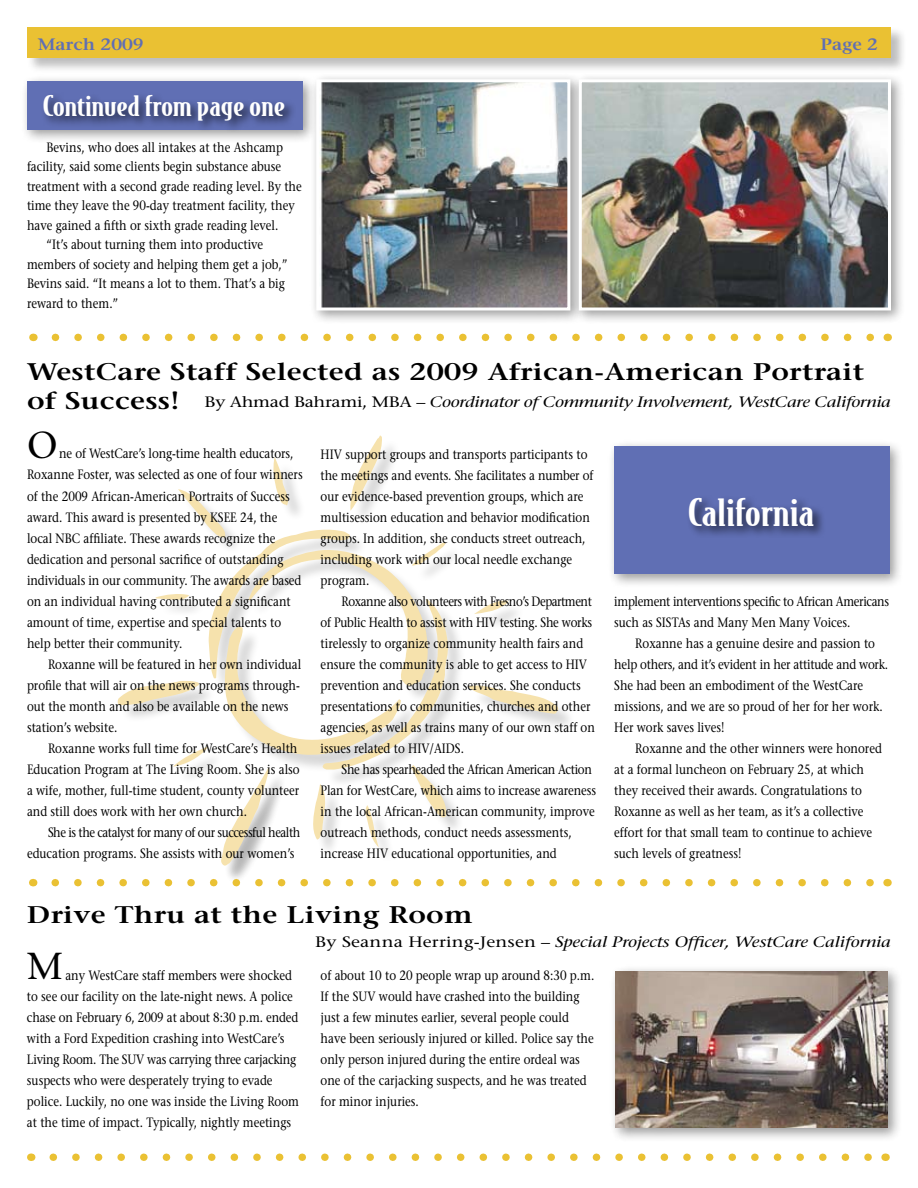
<style>
.page{position:relative;width:918px;height:1188px;background:#fff}
.page>*{position:absolute;margin:0;border:0;box-sizing:border-box;transform-origin:0 0}
.t1{font:37.5px "Stone Serif";color:#000}
.t2{font:500 36px "Bodega Serif";color:#fff;scale:1.3 1}
.t3{font:500 27px "Bodega Serif";color:#fff;scale:1.3 1}
.t4{font:600 24px/28.8px "Stone Serif";letter-spacing:.01em;color:#000;scale:1.2 1}
.t5{font:600 16.5px "Stone Serif";color:#606fb4;scale:1.1 1}
.t6{font:italic 15px "Stone Serif";letter-spacing:-.02em;color:#000;scale:1.2 1}
.t7{font:13.5px/21px "Stone Serif";color:#000;scale:.85 1}
.t8{font:13.5px/21px "Stone Serif";letter-spacing:-.04em;color:#000;scale:.85 1}
.t9{font:13.5px/21px "Stone Serif";letter-spacing:-.03em;color:#000;scale:.85 1}
.s1{font-style:normal}
</style>
<div class="page">
<svg style="left:474px;top:600px;width:34px;height:14px"></svg>
<svg style="left:468px;top:685px;width:90px;height:29px"></svg>
<div style="left:223px;top:769px;width:64px;height:113px;background:#000;opacity:.16"></div>
<svg style="left:117px;top:435px;width:332px;height:432px"></svg>
<div style="left:26px;top:26px;width:881px;height:48px;background:#000;opacity:.26"></div>
<div style="left:27px;top:27px;width:864px;height:31px;background:#eac133"></div>
<svg style="left:55px;top:879px;width:819px;height:7px"></svg>
<svg style="left:53px;top:1154px;width:819px;height:7px"></svg>
<div style="left:609px;top:964px;width:293px;height:178px;background:#000;opacity:.4"></div>
<img style="left:616px;top:971px;width:272px;height:157px">
<div style="left:607px;top:439px;width:296px;height:149px;background:#000;opacity:.4"></div>
<div style="left:614px;top:446px;width:275px;height:128px;background:#606fb4"></div>
<div style="left:686px;top:495px;width:140px;height:44px;background:#000;opacity:.64"></div>
<div style="left:309px;top:72px;width:275px;height:252px;background:#000;opacity:.4"></div>
<img style="left:320px;top:83px;width:246px;height:223px">
<div style="left:316px;top:79px;width:254px;height:231px;border:3px solid #fff"></div>
<svg style="left:55px;top:334px;width:819px;height:7px"></svg>
<div style="left:20px;top:74px;width:296px;height:70px;background:#000;opacity:.4"></div>
<div style="left:27px;top:81px;width:275px;height:49px;background:#606fb4"></div>
<div style="left:41px;top:92px;width:256px;height:41px;background:#000;opacity:.64"></div>
<div style="left:572px;top:72px;width:333px;height:252px;background:#000;opacity:.4"></div>
<img style="left:583px;top:83px;width:304px;height:223px">
<div style="left:579px;top:79px;width:312px;height:231px;border:3px solid #fff"></div>
<p class="t5" style="left:38px;top:34px;width:98px">March 2009</p>
<p class="t5" style="left:821px;top:34px;width:54px">Page 2</p>
<h3 class="t3" style="left:42px;top:90px;width:188px">Continued from page one</h3>
<p class="t7" style="left:46px;top:136px;width:280px">Bevins, who does all intakes at the Ashcamp</p>
<p class="t7" style="left:27px;top:156px;width:301px">facility, said some clients begin substance abuse</p>
<p class="t7" style="left:27px;top:175px;width:325px">treatment with a second grade reading level. By the</p>
<p class="t7" style="left:27px;top:195px;width:317px">time they leave the 90-day treatment facility, they</p>
<p class="t7" style="left:27px;top:214px;width:297px">have gained a fifth or sixth grade reading level.</p>
<p class="t7" style="left:46px;top:234px;width:257px">“It’s about turning them into productive</p>
<p class="t7" style="left:27px;top:253px;width:308px">members of society and helping them get a job,”</p>
<p class="t7" style="left:27px;top:273px;width:305px">Bevins said. “It means a lot to them. That’s a big</p>
<p class="t7" style="left:27px;top:292px;width:109px">reward to them.”</p>
<h3 class="t4" style="left:27px;top:357px;width:699px">WestCare Staff Selected as 2009 African-American Portrait of Success!</h3>
<p class="t6" style="left:205px;top:394px;width:574px"><span class="s1">By Ahmad Bahrami, MBA –</span> Coordinator of Community Involvement, WestCare California</p>
<h1 class="t1" style="left:27px;top:423px;width:32px">O</h1>
<p class="t7" style="left:27px;top:443px;width:326px;text-indent:32px">ne of WestCare’s long-time health educators, Roxanne Foster, was selected as one of four winners of the 2009 African-American Portraits of Success award. This award is presented by KSEE 24, the local NBC affiliate. These awards recognize the dedication and personal sacrifice of outstanding individuals in our community. The awards are based on an individual having contributed a significant amount of time, expertise and special talents to help better their community.</p>
<p class="t7" style="left:27px;top:653px;width:324px;text-indent:21px">Roxanne will be featured in her own individual profile that will air on the news programs through&shy;out the month and also be available on the news station’s website.</p>
<p class="t7" style="left:27px;top:737px;width:322px;text-indent:21px">Roxanne works full time for WestCare’s Health Education Program at The Living Room. She is also a wife, mother, full-time student, county volunteer and still does work with her own church.</p>
<p class="t8" style="left:27px;top:821px;width:323px;text-indent:21px">She is the catalyst for many of our successful health education programs. She assists with our women’s</p>
<p class="t7" style="left:321px;top:443px;width:322px">HIV support groups and transports participants to the meetings and events. She facilitates a number of our evidence-based prevention groups, which are multisession education and behavior modification groups. In addition, she conducts street outreach, including work with our local needle exchange program.</p>
<p class="t7" style="left:321px;top:590px;width:324px;text-indent:21px">Roxanne also volunteers with Fresno’s Department of Public Health to assist with HIV testing. She works tirelessly to organize community health fairs and ensure the community is able to get access to HIV prevention and education services. She conducts presentations to communities, churches and other agencies, as well as trains many of our own staff on issues related to HIV/AIDS.</p>
<p class="t7" style="left:321px;top:759px;width:325px;text-indent:21px">She has spearheaded the African American Action Plan for WestCare, which aims to increase awareness in the local African-American community, improve outreach methods, conduct needs assessments, increase HIV educational opportunities, and</p>
<h2 class="t2" style="left:688px;top:490px;width:99px">California</h2>
<p class="t9" style="left:614px;top:591px;width:325px">implement interventions specific to African Americans such as SISTAs and Many Men Many Voices.</p>
<p class="t7" style="left:614px;top:633px;width:324px;text-indent:21px">Roxanne has a genuine desire and passion to help others, and it’s evident in her attitude and work.<br>She had been an embodiment of the WestCare missions, and we are so proud of her for her work.<br>Her work saves lives!</p>
<p class="t7" style="left:614px;top:738px;width:316px;text-indent:21px">Roxanne and the other winners were honored at a formal luncheon on February 25, at which they received their awards. Congratulations to Roxanne as well as her team, as it’s a collective effort for that small team to continue to achieve such levels of greatness!</p>
<h3 class="t4" style="left:27px;top:901px;width:373px">Drive Thru at the Living Room</h3>
<p class="t6" style="left:315px;top:934px;width:481px"><span class="s1">By Seanna Herring-Jensen –</span> Special Projects Officer, WestCare California</p>
<h1 class="t1" style="left:27px;top:944px;width:38px">M</h1>
<p class="t7" style="left:27px;top:965px;width:322px;text-indent:38px">any WestCare staff members were shocked to see our facility on the late-night news. A police chase on February 6, 2009 at about 8:30 p.m. ended with a Ford Expedition crashing into WestCare’s Living Room. The SUV was carrying three carjacking suspects who were desperately trying to evade police. Luckily, no one was inside the Living Room at the time of impact. Typically, nightly meetings</p>
<p class="t7" style="left:321px;top:965px;width:323px">of about 10 to 20 people wrap up around 8:30 p.m.<br>If the SUV would have crashed into the building just a few minutes earlier, several people could have been seriously injured or killed. Police say the only person injured during the entire ordeal was one of the carjacking suspects, and he was treated for minor injuries.</p>
</div>
